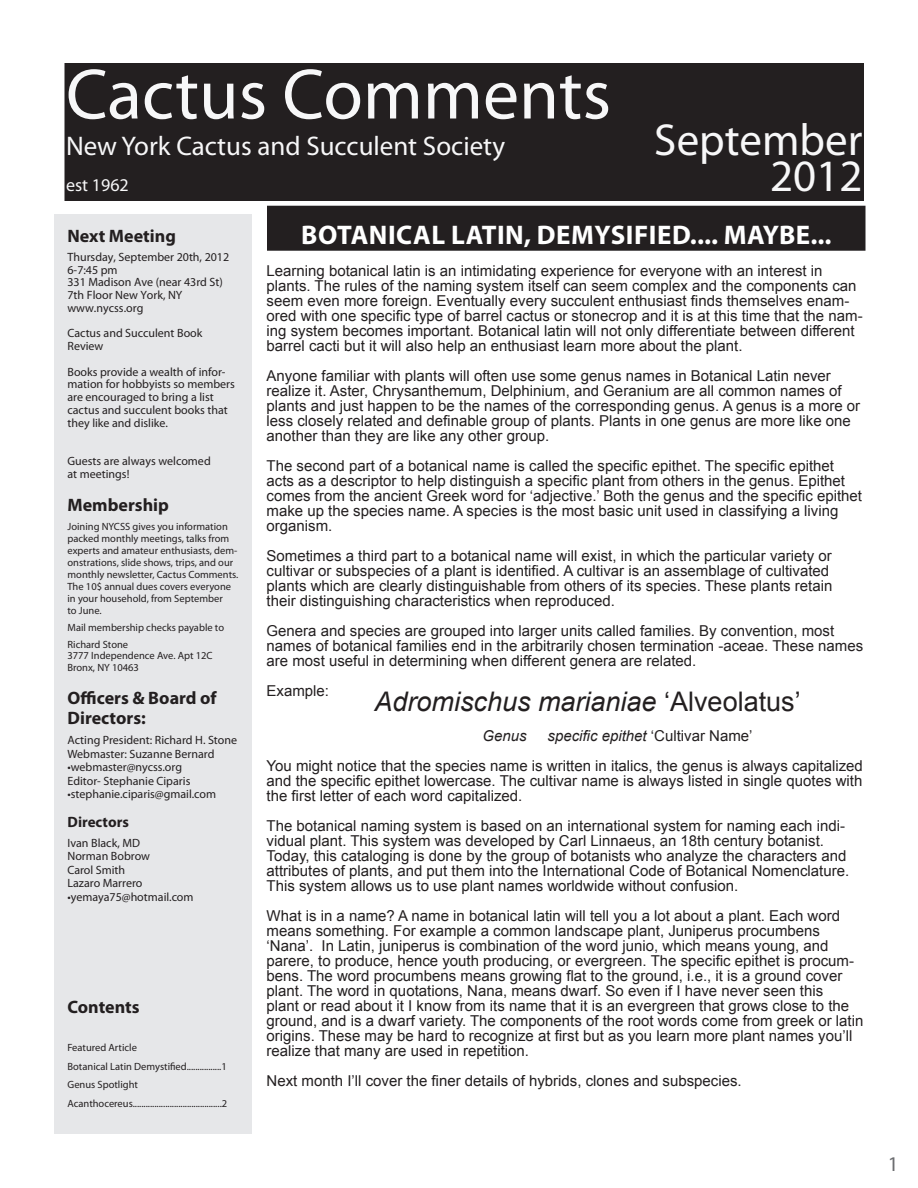
<style>
.page{position:relative;width:918px;height:1188px;background:#fff}
.page>*{position:absolute;margin:0;border:0;box-sizing:border-box;transform-origin:0 0}
.t1{font:72px "Myriad Pro";color:#f7f7f8}
.t2{font:45px "Myriad Pro";color:#f7f7f8}
.t3{font:700 27px "Myriad Pro";letter-spacing:.02em;color:#fff}
.t4{font:italic 27px "Arial";color:#231f20}
.t5{font:27px "Myriad Pro";color:#f7f7f8}
.t6{font:21px "Myriad Pro";color:#6c6d70}
.t7{font:700 18px/19.5px "Myriad Pro";color:#231f20}
.t8{font:18px "Myriad Pro";color:#f7f7f8}
.t9{font:15px/15px "Arial";color:#231f20}
.t10{font:700 15px "Myriad Pro";color:#231f20}
.t11{font:italic 15px "Arial";color:#231f20}
.t12{font:12px/12.8px "Myriad Pro";color:#231f20}
.t13{font:10.5px/12px "Myriad Pro";color:#231f20}
.s1{font-style:normal}
.s2{font-style:italic}
</style>
<div class="page">
<div style="left:267px;top:206px;width:599px;height:45px;background:#231f20"></div>
<div style="left:54px;top:214px;width:198px;height:920px;background:#e6e7e9"></div>
<div style="left:65px;top:64px;width:798px;height:136px;background:#231f20"></div>
<div style="left:64px;top:63px;width:800px;height:138px;border:2px solid #231f20"></div>
<h1 class="t1" style="left:66px;top:50px;width:547px">Cactus Comments</h1>
<h3 class="t5" style="left:66px;top:129px;width:441px">New York Cactus and Succulent Society</h3>
<p class="t8" style="left:66px;top:173px;width:64px">est 1962</p>
<h2 class="t2" style="left:654px;top:112px;width:210px">September</h2>
<h2 class="t2" style="left:770px;top:148px;width:94px">2012</h2>
<p class="t7" style="left:68px;top:225px;width:110px">Next Meeting</p>
<p class="t12" style="left:68px;top:250px;width:163px">Thursday, September 20th, 2012<br>6-7:45 pm<br>331 Madison Ave (near 43rd St)<br>7th Floor New York, NY www.nycss.org</p>
<p class="t12" style="left:68px;top:327px;width:136px">Cactus and Succulent Book<br>Review</p>
<p class="t12" style="left:68px;top:365px;width:169px">Books provide a wealth of infor&shy;mation for hobbyists so members are encouraged to bring a list cactus and succulent books that they like and dislike.</p>
<p class="t12" style="left:68px;top:454px;width:145px">Guests are always welcomed at meetings!</p>
<p class="t7" style="left:68px;top:494px;width:103px">Membership</p>
<p class="t13" style="left:68px;top:520px;width:172px">Joining NYCSS gives you information packed monthly meetings, talks from experts and amateur enthusiasts, dem&shy;onstrations, slide shows, trips, and our monthly newsletter, Cactus Comments.<br>The 10$ annual dues covers everyone in your household, from September<br>to June.</p>
<p class="t13" style="left:68px;top:618px;width:158px;line-height:17.2px">Mail membership checks payable to<br>Richard Stone</p>
<p class="t13" style="left:68px;top:648px;width:147px;line-height:12.8px">3777 Independence Ave. Apt 12C<br>Bronx, NY 10463</p>
<p class="t7" style="left:68px;top:688px;width:151px">Officers &amp; Board of<br>Directors:</p>
<p class="t12" style="left:68px;top:733px;width:171px;line-height:13.5px">Acting President: Richard H. Stone<br>Webmaster: Suzanne Bernard</p>
<p class="t12" style="left:68px;top:760px;width:124px;line-height:13.5px">•webmaster@nycss.org<br>Editor- Stephanie Ciparis</p>
<p class="t12" style="left:68px;top:787px;width:150px">•stephanie.ciparis@gmail.com</p>
<p class="t10" style="left:68px;top:812px;width:63px">Directors</p>
<p class="t12" style="left:68px;top:836px;width:84px;line-height:13.5px">Ivan Black, MD<br>Norman Bobrow<br>Carol Smith<br>Lazaro Marrero</p>
<p class="t12" style="left:68px;top:890px;width:128px">•yemaya75@hotmail.com</p>
<p class="t7" style="left:68px;top:997px;width:74px">Contents</p>
<p class="t13" style="left:68px;top:1038px;width:161px;line-height:18.8px">Featured Article<br>Botanical Latin Demystified................1<br>Genus Spotlight Acanthocereus.........................................2</p>
<h3 class="t3" style="left:301px;top:217px;width:532px">Botanical latin, demysified.... Maybe...</h3>
<p class="t9" style="left:267px;top:263px;width:598px">Learning botanical latin is an intimidating experience for everyone with an interest in plants. The rules of the naming system itself can seem complex and the components can seem even more foreign. Eventually every succulent enthusiast finds themselves enam&shy;ored with one specific type of barrel cactus or stonecrop and it is at this time that the nam&shy;ing system becomes important. Botanical latin will not only differentiate between different barrel cacti but it will also help an enthusiast learn more about the plant.</p>
<p class="t9" style="left:267px;top:368px;width:595px">Anyone familiar with plants will often use some genus names in Botanical Latin never realize it. Aster, Chrysanthemum, Delphinium, and Geranium are all common names of plants and just happen to be the names of the corresponding genus. A genus is a more or less closely related and definable group of plants. Plants in one genus are more like one another than they are like any other group.</p>
<p class="t9" style="left:267px;top:458px;width:597px">The second part of a botanical name is called the specific epithet. The specific epithet acts as a descriptor to help distinguish a specific plant from others in the genus. Epithet comes from the ancient Greek word for ‘adjective.’ Both the genus and the specific epithet make up the species name. A species is the most basic unit used in classifying a living organism.</p>
<p class="t9" style="left:267px;top:548px;width:567px">Sometimes a third part to a botanical name will exist, in which the particular variety or cultivar or subspecies of a plant is identified. A cultivar is an assemblage of cultivated plants which are clearly distinguishable from others of its species. These plants retain their distinguishing characteristics when reproduced.</p>
<p class="t9" style="left:267px;top:623px;width:598px">Genera and species are grouped into larger units called families. By convention, most names of botanical families end in the arbitrarily chosen termination -aceae. These names are most useful in determining when different genera are related.</p>
<p class="t9" style="left:267px;top:683px;width:64px">Example:</p>
<h3 class="t4" style="left:375px;top:684px;width:428px">Adromischus marianiae <span class="s1">‘Alveolatus’</span></h3>
<p class="t11" style="left:483px;top:726px;width:46px">Genus</p>
<p class="t9" style="left:267px;top:721px;width:598px;line-height:30px;text-indent:281px"><span class="s2">specific epithet</span> ‘Cultivar Name’<br>You might notice that the species name is written in italics, the genus is always capitalized</p>
<p class="t9" style="left:267px;top:773px;width:597px">and the specific epithet lowercase. The cultivar name is always listed in single quotes with the first letter of each word capitalized.</p>
<p class="t9" style="left:267px;top:818px;width:584px">The botanical naming system is based on an international system for naming each indi&shy;vidual plant. This system was developed by Carl Linnaeus, an 18th century botanist.<br>Today, this cataloging is done by the group of botanists who analyze the characters and attributes of plants, and put them into the International Code of Botanical Nomenclature.<br>This system allows us to use plant names worldwide without confusion.</p>
<p class="t9" style="left:267px;top:908px;width:598px">What is in a name? A name in botanical latin will tell you a lot about a plant. Each word means something. For example a common landscape plant, Juniperus procumbens ‘Nana’. In Latin, juniperus is combination of the word junio, which means young, and parere, to produce, hence youth producing, or evergreen. The specific epithet is procum&shy;bens. The word procumbens means growing flat to the ground, i.e., it is a ground cover plant. The word in quotations, Nana, means dwarf. So even if I have never seen this<br>plant or read about it I know from its name that it is an evergreen that grows close to the ground, and is a dwarf variety. The components of the root words come from greek or latin origins. These may be hard to recognize at first but as you learn more plant names you’ll realize that many are used in repetition.</p>
<p class="t9" style="left:267px;top:1073px;width:477px">Next month I’ll cover the finer details of hybrids, clones and subspecies.</p>
<h3 class="t6" style="left:888px;top:1151px;width:12px">1</h3>
</div>
